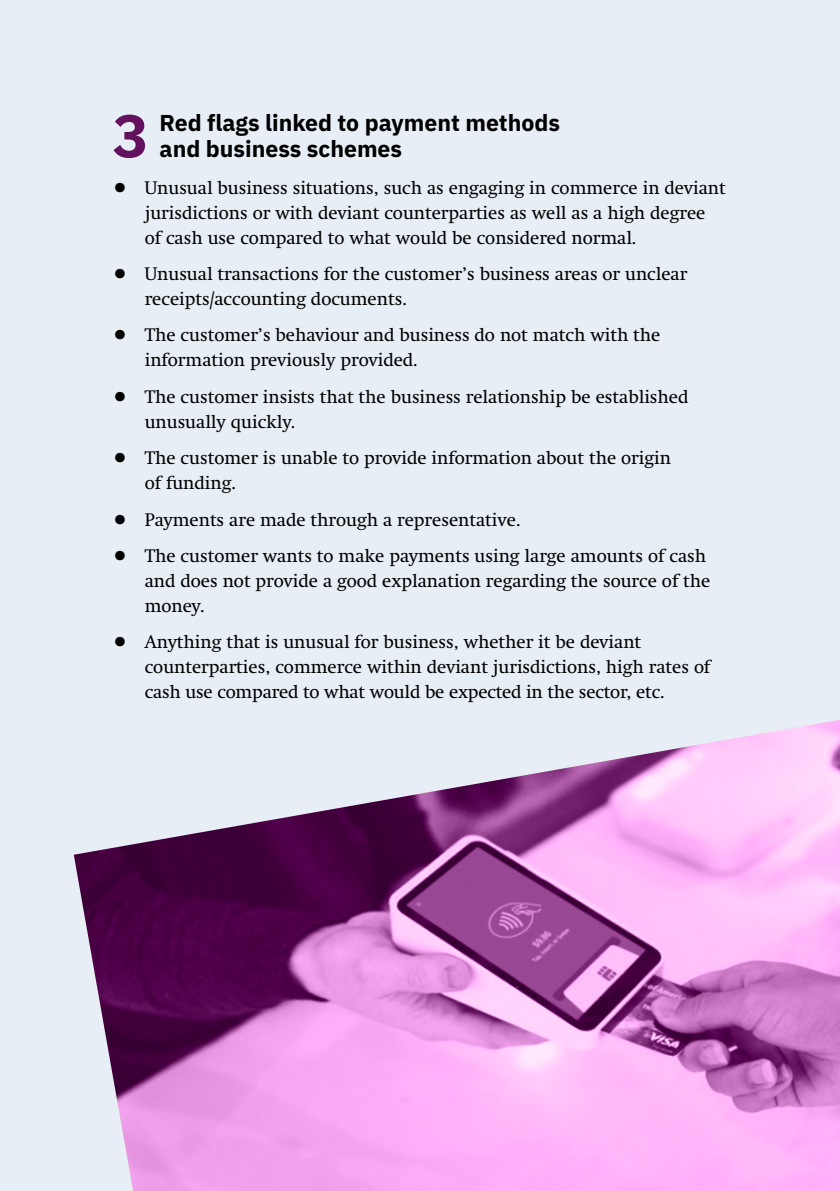
<style>
.page{position:relative;width:840px;height:1191px;background:#fff}
.page>*{position:absolute;margin:0;border:0;box-sizing:border-box;transform-origin:0 0}
.H2-Rubrik_Varningssi{font:700 60.2px "Qkmhnt IBM Plex Sans";color:#63125d}
.H2-Rubrik_Varningssi-2{font:700 23px/26px "Qkmhnt IBM Plex Sans";color:#000}
.t1{font:18px/25px "Grkxsd Nu Swift";color:#000}
.s1{font-family:"Sfdsbb Nu Swift";font-weight:700;font-size:26px}
</style>
<div class="page">
<div style="left:0;top:0;width:839px;height:1191px;background:#e8eef5"></div>
<svg style="left:74px;top:720px;width:765px;height:471px"></svg>
<h2 class="H2-Rubrik_Varningssi" style="left:112px;top:88px;width:38px">3</h2>
<h2 class="H2-Rubrik_Varningssi-2" style="left:159px;top:108px;width:402px">Red flags linked to payment methods and business schemes</h2>
<p class="t1" style="left:145px;top:175px;width:582px;text-indent:-31px"><span class="s1">•</span> Unusual business situations, such as engaging in commerce in deviant jurisdictions or with deviant counterparties as well as a high degree of cash use compared to what would be considered normal.</p>
<p class="t1" style="left:145px;top:261px;width:544px;text-indent:-31px"><span class="s1">•</span> Unusual transactions for the customer’s business areas or unclear receipts/accounting documents.</p>
<p class="t1" style="left:145px;top:323px;width:517px;text-indent:-31px"><span class="s1">•</span> The customer’s behaviour and business do not match with the information previously provided.</p>
<p class="t1" style="left:145px;top:384px;width:545px;text-indent:-31px"><span class="s1">•</span> The customer insists that the business relationship be established unusually quickly.</p>
<p class="t1" style="left:145px;top:445px;width:527px;text-indent:-31px"><span class="s1">•</span> The customer is unable to provide information about the origin of funding.</p>
<p class="t1" style="left:113px;top:507px;width:408px"><span class="s1">•</span> Payments are made through a representative.</p>
<p class="t1" style="left:145px;top:543px;width:567px;text-indent:-31px"><span class="s1">•</span> The customer wants to make payments using large amounts of cash and does not provide a good explanation regarding the source of the money.</p>
<p class="t1" style="left:145px;top:629px;width:566px;text-indent:-31px"><span class="s1">•</span> Anything that is unusual for business, whether it be deviant counterparties, commerce within deviant jurisdictions, high rates of cash use compared to what would be expected in the sector, etc.</p>
</div>
